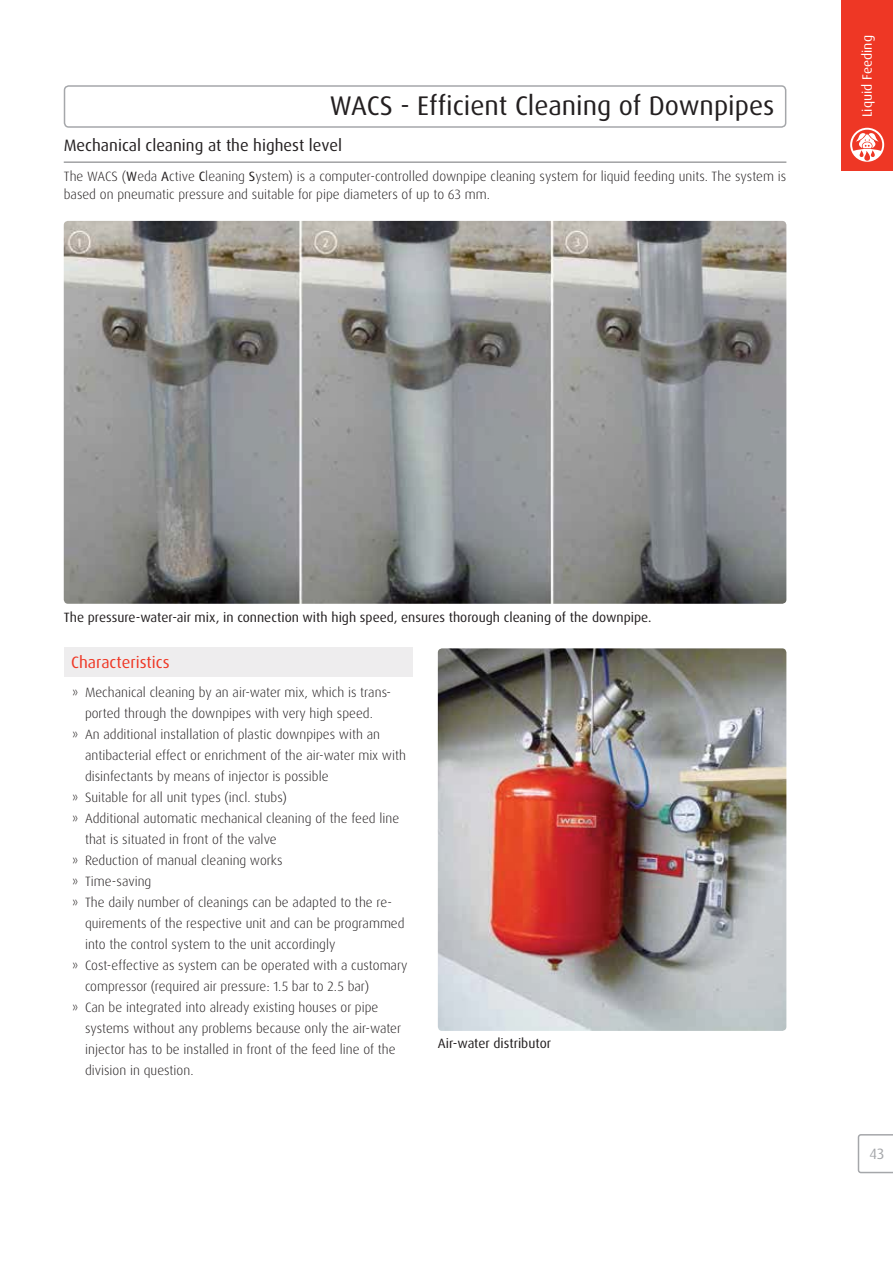
<style>
.page{position:relative;width:893px;height:1263px;background:#fff}
.page>*{position:absolute;margin:0;border:0;box-sizing:border-box;transform-origin:0 0}
.t1{font:27px "Dax OT";color:#231f20}
.t2{font:16.5px "Dax OT";color:#231f20}
.t3{font:16.5px "Dax OT";color:#ee3725}
.t4{font:15px "Dax OT";color:#a5a7aa}
.t5{font:300 13.5px/18px "Dax OT";color:#231f20}
.t6{font:13.5px "Dax OT";color:#231f20}
.t7{font:13.5px "Dax OT";color:#fff}
.s1{font-weight:400}
</style>
<div class="page">
<div style="left:64px;top:85px;width:722px;height:43px;border:2px solid #a5a7aa;border-radius:4px"></div>
<svg style="left:857px;top:1134px;width:36px;height:40px"></svg>
<div style="left:842px;top:0;width:51px;height:170px;background:#ee3725"></div>
<svg style="left:850px;top:128px;width:34px;height:34px"></svg>
<hr style="left:64px;top:162px;width:722px;height:1px;background:#717376">
<img style="left:64px;top:221px;width:722px;height:383px;border-radius:4px">
<img style="left:438px;top:648px;width:348px;height:383px;border-radius:4px">
<div style="left:64px;top:647px;width:348px;height:30px;background:#eeedee"></div>
<h1 class="t1" style="left:330px;top:94px;width:446px">WACS - Efficient Cleaning of Downpipes</h1>
<p class="t2" style="left:64px;top:138px;width:280px">Mechanical cleaning at the highest level</p>
<p class="t5" style="left:64px;top:169px;width:724px">The WACS (<span class="s1">W</span>eda <span class="s1">A</span>ctive <span class="s1">C</span>leaning <span class="s1">S</span>ystem) is a computer-controlled downpipe cleaning system for liquid feeding units. The system is based on pneumatic pressure and suitable for pipe diameters of up to 63 mm.</p>
<p class="t7" style="left:861px;top:117px;width:83px;rotate:-90deg">Liquid Feeding</p>
<p class="t6" style="left:64px;top:612px;width:589px">The pressure-water-air mix, in connection with high speed, ensures thorough cleaning of the downpipe.</p>
<p class="t3" style="left:71px;top:655px;width:100px">Characteristics</p>
<p class="t5" style="left:72px;top:684px;width:320px">» Mechanical cleaning by an air-water mix, which is trans-</p>
<p class="t5" style="left:85px;top:705px;width:289px">ported through the downpipes with very high speed.</p>
<p class="t5" style="left:72px;top:726px;width:309px">» An additional installation of plastic downpipes with an</p>
<p class="t5" style="left:85px;top:747px;width:323px">antibacterial effect or enrichment of the air-water mix with</p>
<p class="t5" style="left:85px;top:768px;width:245px">disinfectants by means of injector is possible</p>
<p class="t5" style="left:72px;top:789px;width:216px">» Suitable for all unit types (incl. stubs)</p>
<p class="t5" style="left:72px;top:810px;width:328px">» Additional automatic mechanical cleaning of the feed line</p>
<p class="t5" style="left:85px;top:831px;width:193px">that is situated in front of the valve</p>
<p class="t5" style="left:72px;top:852px;width:212px">» Reduction of manual cleaning works</p>
<p class="t5" style="left:72px;top:873px;width:81px">» Time-saving</p>
<p class="t5" style="left:72px;top:894px;width:321px">» The daily number of cleanings can be adapted to the re-</p>
<p class="t5" style="left:85px;top:915px;width:321px">quirements of the respective unit and can be programmed</p>
<p class="t5" style="left:85px;top:936px;width:252px">into the control system to the unit accordingly</p>
<p class="t5" style="left:72px;top:957px;width:337px">» Cost-effective as system can be operated with a customary</p>
<p class="t5" style="left:85px;top:978px;width:286px">compressor (required air pressure: 1.5 bar to 2.5 bar)</p>
<p class="t5" style="left:72px;top:999px;width:308px">» Can be integrated into already existing houses or pipe</p>
<p class="t5" style="left:85px;top:1020px;width:318px">systems without any problems because only the air-water</p>
<p class="t5" style="left:85px;top:1041px;width:312px">injector has to be installed in front of the feed line of the</p>
<p class="t5" style="left:85px;top:1062px;width:110px">division in question.</p>
<p class="t6" style="left:438px;top:1037px;width:115px">Air-water distributor</p>
<p class="t4" style="left:869px;top:1147px;width:16px">43</p>
</div>
